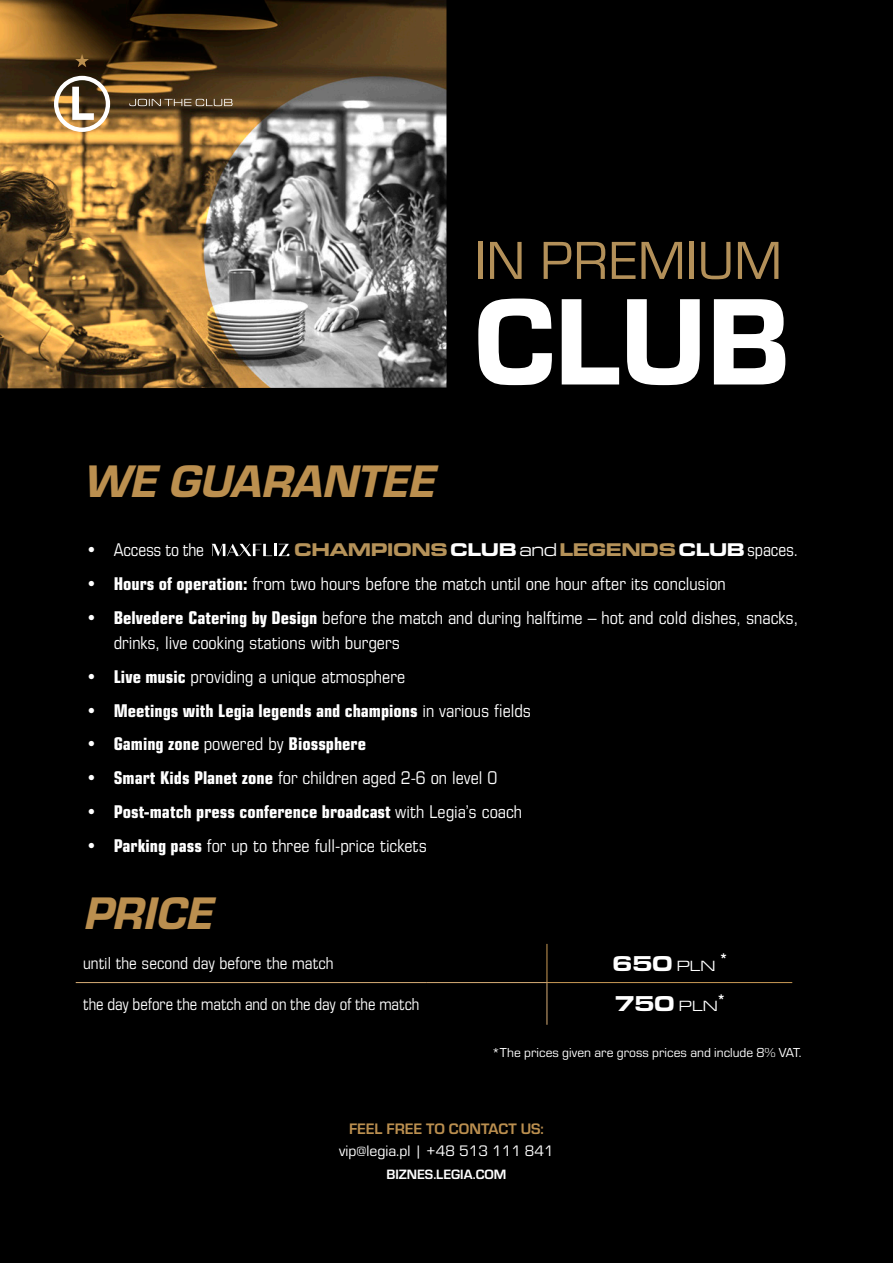
<style>
.page{position:relative;width:893px;height:1263px;background:#000}
.page>*{position:absolute;margin:0;border:0;box-sizing:border-box;transform-origin:0 0}
.t1{font:127.8px "Eurostile Hea";color:#fff}
.t2{font:55.5px "Eurostile";letter-spacing:.01em;color:#b39059}
.t3{font:47.4px "Eurostile Hea Ita";letter-spacing:-.005em;color:#bb8f4f}
.t4{font:900 22.35px "Eurostile Ext";letter-spacing:-.055em;color:#fff}
.t5{font:19.05px/24.9px "Eurostile Con";color:#fff}
.t6{font:19.05px "Eurostile Con Hea";color:#fff}
.t7{font:18px "Eurostile Con";color:#fff}
.t8{font:15.75px "Eurostile";color:#fff}
.t9{font:700 15.75px "Eurostile";color:#bb8f4f}
.t10{font:700 13.95px "Eurostile";color:#fff}
.t11{font:13.5px "Eurostile";color:#fff}
.t12{font:900 11.55px "Eurostile Ext";color:#fff}
.s1{font-family:"Eurostile Ext"}
.s2{font-family:"Eurostile Ext";font-weight:900;color:#000}
.s3{font-family:"Eurostile Ext";font-weight:900;color:#b59259}
.s4{font-family:"Eurostile Ext";font-weight:900}
.s5{font-family:"Eurostile Con Hea"}
.s6{font-family:"Eurostile Con"}
.s7{font-weight:400;font-size:15.3px}
</style>
<div class="page">
<img style="left:0;top:0;width:446px;height:388px">
<svg style="left:54px;top:76px;width:56px;height:56px;background:#9f8a6c"></svg>
<svg style="left:75px;top:54px;width:14px;height:13px"></svg>
<svg style="left:212px;top:544px;width:78px;height:12px"></svg>
<hr style="left:76px;top:982px;width:351px;height:1px;background:#c8a16e">
<hr style="left:546px;top:982px;width:246px;height:1px;background:#bb8f4f">
<hr style="left:546px;top:944px;width:1px;height:38px;background:#bb8f4f">
<hr style="left:427px;top:982px;width:120px;height:1px;background:#c8a16e">
<hr style="left:546px;top:983px;width:1px;height:42px;background:#c8a16e">
<svg style="left:129px;top:99px;width:104px;height:7px"></svg>
<p class="t3" style="left:85px;top:448px;width:353px">WE GUARANTEE</p>
<p class="t2" style="left:475px;top:224px;width:309px">IN PREMIUM</p>
<p class="t1" style="left:474px;top:252px;width:317px">CLUB</p>
<p class="t5" style="left:85px;top:536px;width:715px"><span class="s1">•</span> Access to the <span class="s2">_________</span> <span class="s3">CHAMPIONS</span> <span class="s4">CLUB</span> <span class="s1">and</span> <span class="s3">LEGENDS</span> <span class="s4">CLUB</span> spaces.</p>
<p class="t5" style="left:85px;top:570px;width:642px"><span class="s1">•</span> <span class="s5">Hours of operation:</span> from two hours before the match until one hour after its conclusion</p>
<p class="t5" style="left:114px;top:604px;width:686px;text-indent:-29px"><span class="s1">•</span> <span class="s5">Belvedere Catering by Design</span> before the match and during halftime – hot and cold dishes, snacks, drinks, live cooking stations with burgers</p>
<p class="t5" style="left:85px;top:663px;width:322px"><span class="s1">•</span> <span class="s5">Live music</span> providing a unique atmosphere</p>
<p class="t6" style="left:85px;top:696px;width:448px"><span class="s1">•</span> Meetings with Legia legends and champions <span class="s6">in various fields</span></p>
<p class="t6" style="left:85px;top:730px;width:282px"><span class="s1">•</span> Gaming zone <span class="s6">powered by</span> Biossphere</p>
<p class="t5" style="left:85px;top:765px;width:414px"><span class="s1">•</span> <span class="s5">Smart Kids Planet zone</span> for children aged 2-6 on level 0</p>
<p class="t6" style="left:85px;top:798px;width:439px"><span class="s1">•</span> Post-match press conference broadcast <span class="s6">with Legia’s coach</span></p>
<p class="t5" style="left:85px;top:832px;width:343px"><span class="s1">•</span> <span class="s5">Parking pass</span> for up to three full-price tickets</p>
<p class="t3" style="left:85px;top:880px;width:130px">PRICE</p>
<p class="t7" style="left:83px;top:951px;width:252px">until the second day before the match</p>
<p class="t4" style="left:612px;top:946px;width:106px">650 <span class="s7">PLN</span></p>
<p class="t12" style="left:720px;top:948px;width:9px">*</p>
<p class="t7" style="left:83px;top:991px;width:338px">the day before the match and on the day of the match</p>
<p class="t4" style="left:614px;top:987px;width:105px">750 <span class="s7">PLN</span></p>
<p class="t12" style="left:717px;top:989px;width:9px">*</p>
<p class="t11" style="left:492px;top:1044px;width:311px">*The prices given are gross prices and include 8% VAT.</p>
<p class="t9" style="left:349px;top:1117px;width:196px">FEEL FREE TO CONTACT US:</p>
<p class="t8" style="left:339px;top:1140px;width:216px">vip@legia.pl | +48 513 111 841</p>
<p class="t10" style="left:387px;top:1164px;width:121px">BIZNES.LEGIA.COM</p>
</div>
